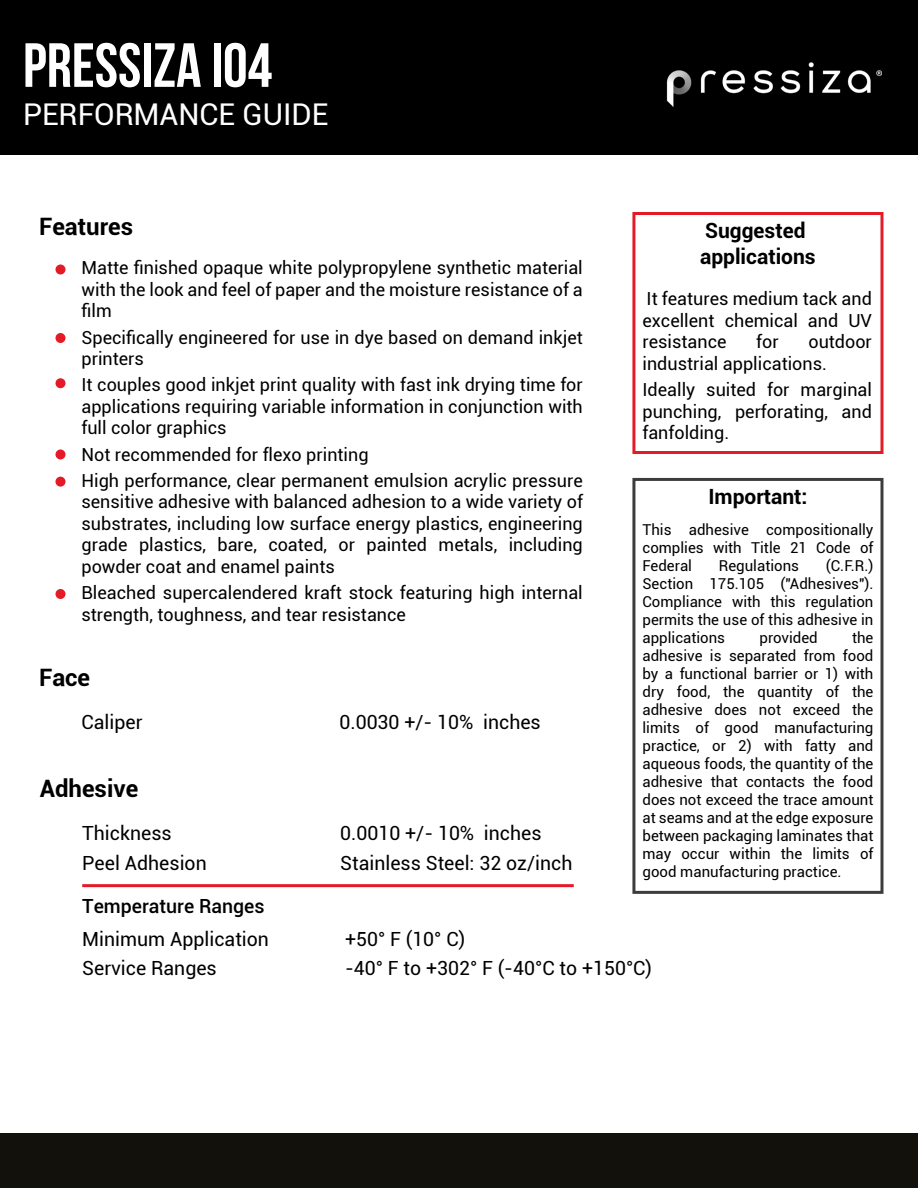
<style>
.page{position:relative;width:918px;height:1188px;background:#fff}
.page>*{position:absolute;margin:0;border:0;box-sizing:border-box;transform-origin:0 0}
.t1{font:700 62.25px "Bebas Neue";color:#fff}
.t2{font:30px "Roboto";color:#fff}
.t3{font:700 24px "Roboto";color:#000}
.t4{font:700 21px/25.2px "Roboto";color:#000}
.t5{font:19.5px "Roboto";color:#000}
.t6{font:500 19.5px "Roboto";color:#000}
.t7{font:18px/21.6px "Roboto";color:#000;text-align:justify}
.t8{font:15px/18px "Roboto";color:#000;text-align:justify}
</style>
<div class="page">
<div style="left:0;top:0;width:918px;height:154px;background:#000"></div>
<div style="left:0;top:1133px;width:918px;height:55px;background:#13110c"></div>
<div style="left:55px;top:265px;width:10px;height:9px;background:#e41a27;border-radius:50%"></div>
<div style="left:55px;top:333px;width:10px;height:10px;background:#e41a27;border-radius:50%"></div>
<div style="left:55px;top:378px;width:10px;height:10px;background:#e41a27;border-radius:50%"></div>
<div style="left:55px;top:477px;width:10px;height:10px;background:#e41a27;border-radius:50%"></div>
<div style="left:55px;top:589px;width:10px;height:10px;background:#e41a27;border-radius:50%"></div>
<div style="left:55px;top:449px;width:10px;height:10px;background:#e41a27;border-radius:50%"></div>
<hr style="left:82px;top:884px;width:492px;height:3px;background:#e41a27">
<div style="left:632px;top:212px;width:251px;height:242px;border:3px solid #e41a27"></div>
<div style="left:632px;top:478px;width:251px;height:416px;border:3px solid #3c3c3b"></div>
<img style="left:666px;top:62px;width:216px;height:45px">
<h1 class="t1" style="left:23px;top:31px;width:251px">PRESSIZA I04</h1>
<h2 class="t2" style="left:23px;top:94px;width:307px">PERFORMANCE GUIDE</h2>
<h3 class="t3" style="left:39px;top:209px;width:96px">Features</h3>
<p class="t7" style="left:82px;top:256px;width:503px">Matte finished opaque white polypropylene synthetic material with the look and feel of paper and the moisture resistance of a film</p>
<p class="t7" style="left:82px;top:326px;width:503px">Specifically engineered for use in dye based on demand inkjet printers</p>
<p class="t7" style="left:82px;top:373px;width:503px">It couples good inkjet print quality with fast ink drying time for applications requiring variable information in conjunction with full color graphics</p>
<p class="t7" style="left:82px;top:440px;width:503px;line-height:26.1px">Not recommended for flexo printing<br>High performance, clear permanent emulsion acrylic pressure</p>
<p class="t7" style="left:82px;top:490px;width:503px">sensitive adhesive with balanced adhesion to a wide variety of substrates, including low surface energy plastics, engineering grade plastics, bare, coated, or painted metals, including powder coat and enamel paints</p>
<p class="t7" style="left:82px;top:581px;width:503px">Bleached supercalendered kraft stock featuring high internal strength, toughness, and tear resistance</p>
<h3 class="t3" style="left:39px;top:660px;width:53px">Face</h3>
<p class="t5" style="left:82px;top:708px;width:62px">Caliper</p>
<p class="t5" style="left:340px;top:708px;width:203px">0.0030 +/- 10% inches</p>
<h3 class="t3" style="left:40px;top:772px;width:100px">Adhesive</h3>
<p class="t5" style="left:82px;top:819px;width:91px">Thickness</p>
<p class="t5" style="left:340px;top:819px;width:203px">0.0010 +/- 10% inches</p>
<p class="t5" style="left:82px;top:849px;width:126px">Peel Adhesion</p>
<p class="t5" style="left:340px;top:849px;width:234px">Stainless Steel: 32 oz/inch</p>
<p class="t6" style="left:82px;top:893px;width:184px">Temperature Ranges</p>
<p class="t4" style="left:700px;top:217px;width:117px">Suggested applications</p>
<p class="t7" style="left:642px;top:287px;width:231px">It features medium tack and excellent chemical and UV resistance</p>
<p class="t7" style="left:756px;top:331px;width:24px">for</p>
<p class="t7" style="left:642px;top:331px;width:231px;text-indent:166px">outdoor industrial applications.</p>
<p class="t7" style="left:642px;top:378px;width:231px">Ideally suited for marginal punching, perforating, and fanfolding.</p>
<p class="t4" style="left:708px;top:483px;width:101px">Important:</p>
<p class="t8" style="left:642px;top:520px;width:232px">This adhesive compositionally complies with Title 21 Code of Federal</p>
<p class="t8" style="left:642px;top:556px;width:232px;text-indent:183px">(C.F.R.)<br>Section 175.105 ("Adhesives").<br>Compliance with this regulation permits the use of this adhesive in applications</p>
<p class="t8" style="left:719px;top:556px;width:82px">Regulations</p>
<p class="t8" style="left:642px;top:628px;width:233px;text-indent:210px">the adhesive is separated from food by a functional barrier or 1) with dry food, the quantity of the adhesive does not exceed the limits of good manufacturing practice, or 2) with fatty and aqueous foods, the quantity of the adhesive that contacts the food does not exceed the trace amount at seams and at the edge exposure between packaging laminates that may occur within the limits of good manufacturing practice.</p>
<p class="t8" style="left:759px;top:628px;width:60px">provided</p>
<p class="t5" style="left:82px;top:925px;width:188px">Minimum Application</p>
<p class="t5" style="left:345px;top:925px;width:122px">+50° F (10° C)</p>
<p class="t5" style="left:82px;top:954px;width:136px">Service Ranges</p>
<p class="t5" style="left:345px;top:954px;width:309px">-40° F to +302° F (-40°C to +150°C)</p>
</div>
